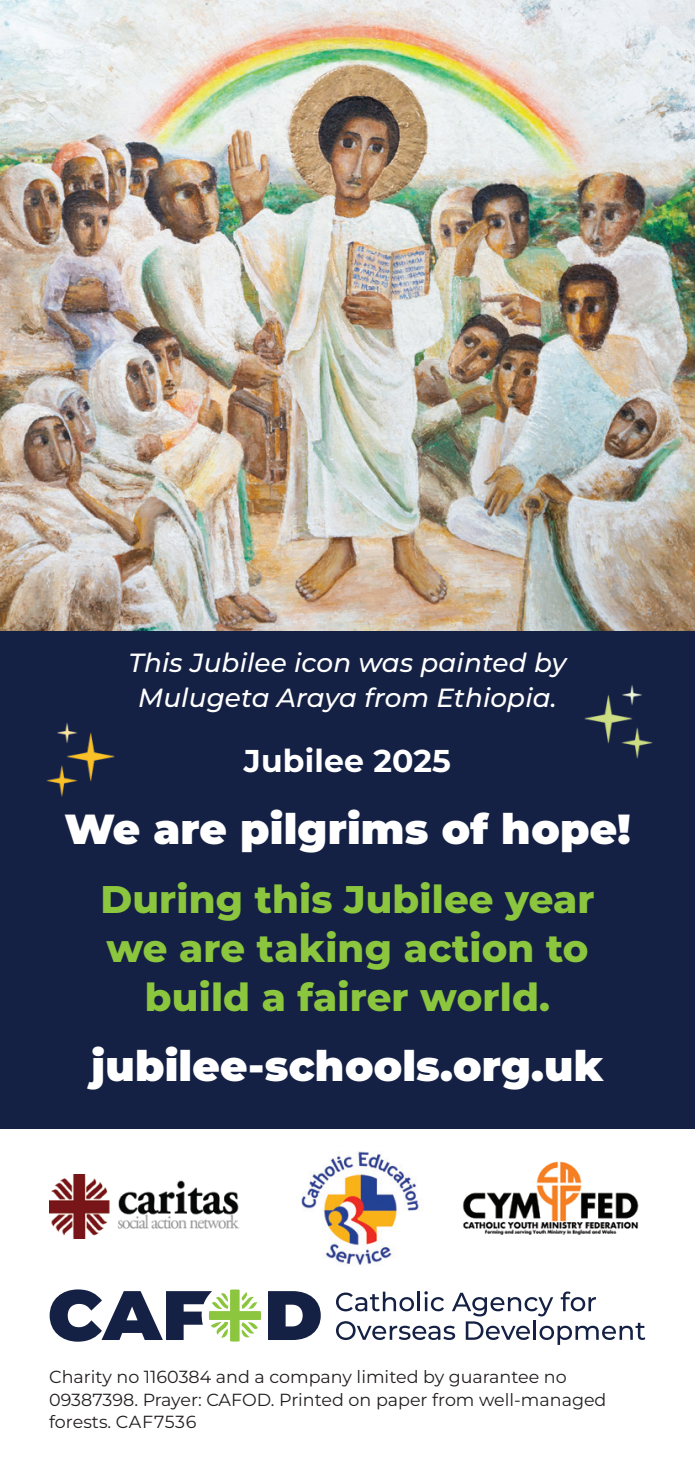
<style>
.page{position:relative;width:695px;height:1469px;background:#fff}
.page>*{position:absolute;margin:0;border:0;box-sizing:border-box;transform-origin:0 0}
.t1{font:900 42px "Montserrat";letter-spacing:.005em;color:#fff}
.t2{font:800 38.5px/49px "Montserrat";letter-spacing:.005em;color:#8bc63e;text-align:center}
.t3{font:700 31.5px "Montserrat";letter-spacing:.005em;color:#fff}
.t4{font:italic 500 26.25px/35px "Montserrat";letter-spacing:.005em;color:#fff;text-align:center}
.t5{font:17.5px/22.8px "Montserrat";color:#231f20}
</style>
<div class="page">
<div style="left:0;top:630px;width:694px;height:498px;background:#152144"></div>
<img style="left:0;top:0;width:694px;height:630px">
<svg style="left:336px;top:1291px;width:309px;height:53px"></svg>
<svg style="left:268px;top:1291px;width:53px;height:48px"></svg>
<svg style="left:50px;top:1289px;width:211px;height:52px"></svg>
<img style="left:50px;top:1174px;width:190px;height:64px">
<img style="left:462px;top:1161px;width:177px;height:74px">
<img style="left:301px;top:1151px;width:121px;height:114px">
<img style="left:584px;top:685px;width:69px;height:74px">
<img style="left:46px;top:723px;width:69px;height:74px">
<p class="t4" style="left:129px;top:644px;width:439px">This Jubilee icon was painted by<br>Mulugeta Araya from Ethiopia.</p>
<p class="t3" style="left:244px;top:740px;width:208px">Jubilee 2025</p>
<p class="t1" style="left:64px;top:801px;width:567px">We are pilgrims of hope!</p>
<p class="t2" style="left:100px;top:873px;width:495px">During this Jubilee year we are taking action to build a fairer world.</p>
<p class="t1" style="left:91px;top:1038px;width:514px">jubilee-schools.org.uk</p>
<p class="t5" style="left:49px;top:1364px;width:558px">Charity no 1160384 and a company limited by guarantee no<br>09387398. Prayer: CAFOD. Printed on paper from well-managed forests. CAF7536</p>
</div>
